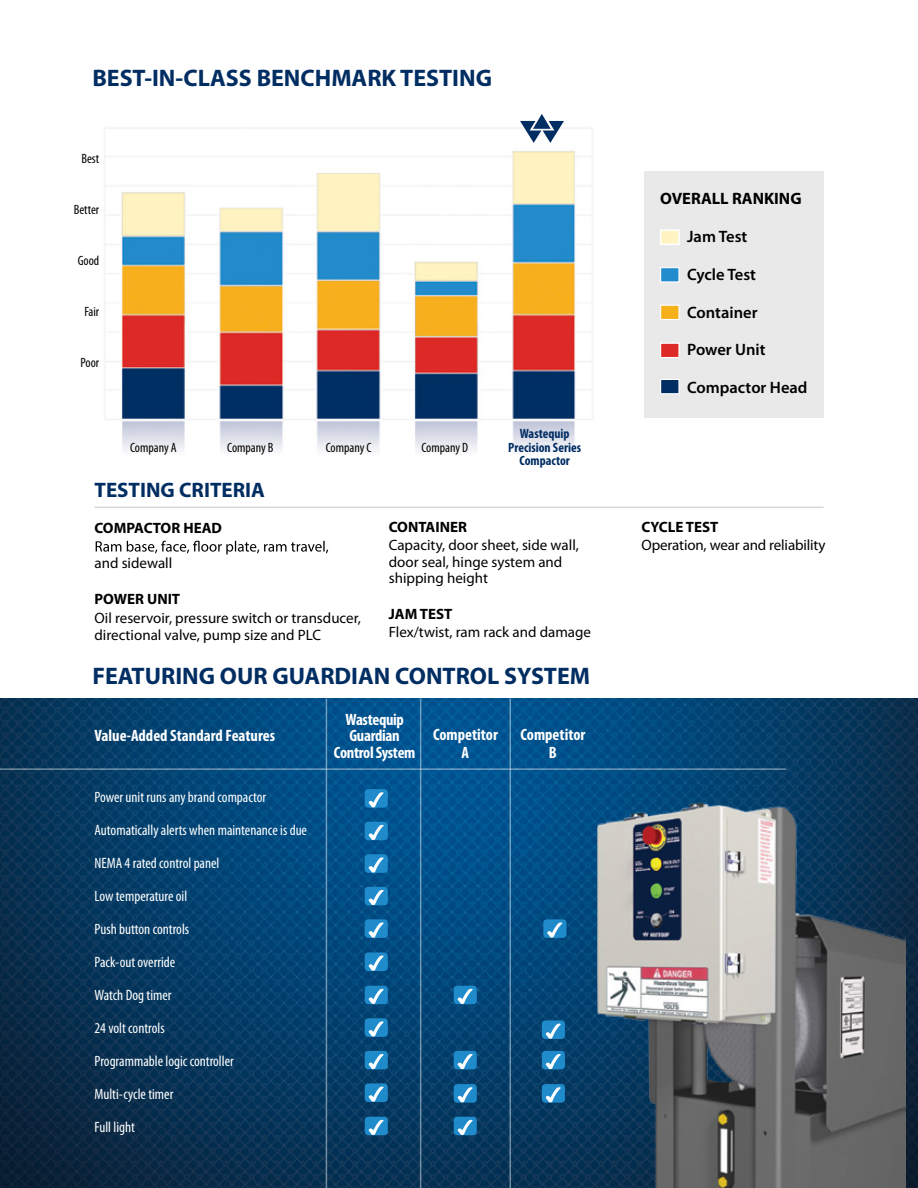
<style>
.page{position:relative;width:918px;height:1188px;background:#fff}
.page>*{position:absolute;margin:0;border:0;box-sizing:border-box;transform-origin:0 0}
.t1{font:700 24px "Myriad Pro";color:#002d62}
.t2{font:700 21px "Myriad Pro";color:#002d62}
.t3{font:700 condensed 16.5px/16.5px "Myriad Pro";letter-spacing:-.005em;color:#fff;text-align:center}
.t4{font:600 16.5px "Myriad Pro";color:#000}
.t5{font:700 16.5px "Myriad Pro";color:#000}
.t6{font:condensed 15px "Myriad Pro";color:#fff}
.t7{font:15px/16.5px "Myriad Pro";color:#000}
.t8{font:700 15px "Myriad Pro";color:#000}
.t9{font:condensed 13.5px "Myriad Pro";color:#000}
.t10{font:700 condensed 13.5px/13.5px "Myriad Pro";color:#002d62;text-align:center}
</style>
<div class="page">
<img style="left:95px;top:128px;width:531px;height:379px">
<img style="left:0;top:699px;width:918px;height:489px">
<div style="left:644px;top:171px;width:180px;height:246px;background:#e9e9ea"></div>
<svg style="left:96px;top:541px;width:232px;height:13px"></svg>
<div style="left:660px;top:229px;width:20px;height:16px;background:#fff3c2;border:2px solid #fff"></div>
<div style="left:660px;top:267px;width:20px;height:16px;background:#228ccc;border:1px solid #fff"></div>
<div style="left:660px;top:305px;width:20px;height:15px;background:#f6b01a;border:1px solid #fff"></div>
<div style="left:660px;top:343px;width:20px;height:15px;background:#de2a27;border:1px solid #fff"></div>
<div style="left:660px;top:379px;width:20px;height:15px;background:#002e63;border:1px solid #fff"></div>
<hr style="left:94px;top:507px;width:730px;height:1px;background:#d6d8da">
<hr style="left:0;top:768px;width:786px;height:2px;background:#fff">
<hr style="left:510px;top:699px;width:1px;height:489px;background:#fff">
<hr style="left:420px;top:699px;width:1px;height:489px;background:#fff">
<hr style="left:326px;top:699px;width:1px;height:489px;background:#fff">
<div style="left:365px;top:789px;width:23px;height:19px;background:#208bcb;border-radius:4px"></div>
<svg style="left:369px;top:792px;width:15px;height:15px"></svg>
<div style="left:365px;top:854px;width:23px;height:19px;background:#208bcb;border-radius:4px"></div>
<svg style="left:369px;top:857px;width:15px;height:16px"></svg>
<div style="left:365px;top:887px;width:23px;height:18px;background:#208bcb;border-radius:4px"></div>
<svg style="left:369px;top:890px;width:15px;height:15px"></svg>
<div style="left:365px;top:952px;width:23px;height:19px;background:#208bcb;border-radius:4px"></div>
<svg style="left:369px;top:956px;width:15px;height:15px"></svg>
<div style="left:454px;top:986px;width:23px;height:18px;background:#208bcb;border-radius:4px"></div>
<svg style="left:458px;top:989px;width:15px;height:15px"></svg>
<div style="left:365px;top:986px;width:23px;height:18px;background:#208bcb;border-radius:4px"></div>
<svg style="left:369px;top:989px;width:15px;height:15px"></svg>
<div style="left:542px;top:1020px;width:23px;height:19px;background:#208bcb;border-radius:4px"></div>
<div style="left:365px;top:1051px;width:23px;height:18px;background:#208bcb;border-radius:4px"></div>
<svg style="left:369px;top:1054px;width:15px;height:15px"></svg>
<div style="left:365px;top:822px;width:23px;height:18px;background:#208bcb;border-radius:4px"></div>
<svg style="left:369px;top:825px;width:15px;height:15px"></svg>
<div style="left:365px;top:919px;width:23px;height:19px;background:#208bcb;border-radius:4px"></div>
<svg style="left:369px;top:923px;width:15px;height:15px"></svg>
<div style="left:543px;top:919px;width:23px;height:19px;background:#208bcb;border-radius:4px"></div>
<div style="left:365px;top:1018px;width:23px;height:19px;background:#208bcb;border-radius:4px"></div>
<svg style="left:369px;top:1021px;width:15px;height:16px"></svg>
<div style="left:454px;top:1051px;width:23px;height:18px;background:#208bcb;border-radius:4px"></div>
<svg style="left:458px;top:1054px;width:15px;height:15px"></svg>
<div style="left:454px;top:1084px;width:23px;height:19px;background:#208bcb;border-radius:4px"></div>
<svg style="left:458px;top:1087px;width:15px;height:15px"></svg>
<div style="left:454px;top:1117px;width:23px;height:18px;background:#208bcb;border-radius:4px"></div>
<svg style="left:458px;top:1120px;width:15px;height:15px"></svg>
<div style="left:542px;top:1051px;width:23px;height:18px;background:#208bcb;border-radius:4px"></div>
<div style="left:542px;top:1084px;width:23px;height:19px;background:#208bcb;border-radius:4px"></div>
<div style="left:365px;top:1083px;width:23px;height:19px;background:#208bcb;border-radius:4px"></div>
<svg style="left:369px;top:1087px;width:15px;height:15px"></svg>
<div style="left:365px;top:1117px;width:23px;height:18px;background:#208bcb;border-radius:4px"></div>
<svg style="left:369px;top:1120px;width:15px;height:15px"></svg>
<svg style="left:520px;top:114px;width:44px;height:29px"></svg>
<img style="left:548px;top:775px;width:357px;height:413px">
<h1 class="t1" style="left:92px;top:63px;width:401px">BEST-IN-CLASS BENCHMARK TESTING</h1>
<p class="t9" style="left:81px;top:150px;width:19px">Best</p>
<p class="t9" style="left:74px;top:201px;width:27px">Better</p>
<p class="t9" style="left:78px;top:252px;width:23px">Good</p>
<p class="t9" style="left:84px;top:303px;width:16px">Fair</p>
<p class="t9" style="left:81px;top:354px;width:20px">Poor</p>
<p class="t9" style="left:130px;top:439px;width:48px">Company A</p>
<p class="t9" style="left:227px;top:439px;width:48px">Company B</p>
<p class="t9" style="left:326px;top:439px;width:47px">Company C</p>
<p class="t9" style="left:421px;top:439px;width:48px">Company D</p>
<h2 class="t2" style="left:94px;top:477px;width:172px">TESTING CRITERIA</h2>
<p class="t10" style="left:508px;top:427px;width:74px">Wastequip<br>Precision Series<br>Compactor</p>
<p class="t8" style="left:94px;top:519px;width:129px">COMPACTOR HEAD</p>
<p class="t7" style="left:94px;top:554px;width:79px">and sidewall</p>
<p class="t8" style="left:94px;top:589px;width:87px">POWER UNIT</p>
<p class="t7" style="left:94px;top:610px;width:268px">Oil reservoir, pressure switch or transducer, directional valve, pump size and PLC</p>
<p class="t8" style="left:389px;top:518px;width:80px">CONTAINER</p>
<p class="t7" style="left:389px;top:537px;width:192px">Capacity, door sheet, side wall, door seal, hinge system and shipping height</p>
<p class="t8" style="left:389px;top:605px;width:65px">JAM TEST</p>
<p class="t7" style="left:389px;top:624px;width:204px">Flex/twist, ram rack and damage</p>
<h1 class="t1" style="left:92px;top:660px;width:499px">FEATURING OUR GUARDIAN CONTROL SYSTEM</h1>
<p class="t3" style="left:334px;top:710px;width:83px">Wastequip<br>Guardian<br>ControlSystem</p>
<p class="t3" style="left:94px;top:727px;width:182px">Value-Added Standard Features</p>
<p class="t3" style="left:433px;top:725px;width:66px;line-height:18px">Competitor<br>A</p>
<p class="t3" style="left:520px;top:725px;width:66px;line-height:18px">Competitor<br>B</p>
<p class="t6" style="left:94px;top:788px;width:173px">Power unit runs any brand compactor</p>
<p class="t6" style="left:94px;top:821px;width:214px">Automatically alerts when maintenance is due</p>
<p class="t6" style="left:94px;top:854px;width:127px">NEMA 4 rated control panel</p>
<p class="t6" style="left:94px;top:887px;width:94px">Low temperature oil</p>
<p class="t6" style="left:94px;top:920px;width:96px">Push button controls</p>
<p class="t6" style="left:94px;top:953px;width:82px">Pack-out override</p>
<p class="t6" style="left:94px;top:986px;width:79px">Watch Dog timer</p>
<p class="t6" style="left:94px;top:1019px;width:72px">24 volt controls</p>
<p class="t6" style="left:94px;top:1052px;width:141px">Programmable logic controller</p>
<p class="t6" style="left:94px;top:1085px;width:80px">Multi-cycle timer</p>
<p class="t6" style="left:94px;top:1118px;width:42px">Full light</p>
<p class="t5" style="left:660px;top:188px;width:143px">OVERALL RANKING</p>
<p class="t4" style="left:687px;top:226px;width:62px">Jam Test</p>
<p class="t4" style="left:687px;top:264px;width:70px">Cycle Test</p>
<p class="t4" style="left:687px;top:301px;width:72px">Container</p>
<p class="t4" style="left:687px;top:339px;width:80px">Power Unit</p>
<p class="t4" style="left:687px;top:376px;width:122px">Compactor Head</p>
<p class="t8" style="left:642px;top:518px;width:78px">CYCLE TEST</p>
<p class="t7" style="left:642px;top:537px;width:186px">Operation, wear and reliability</p>
</div>
